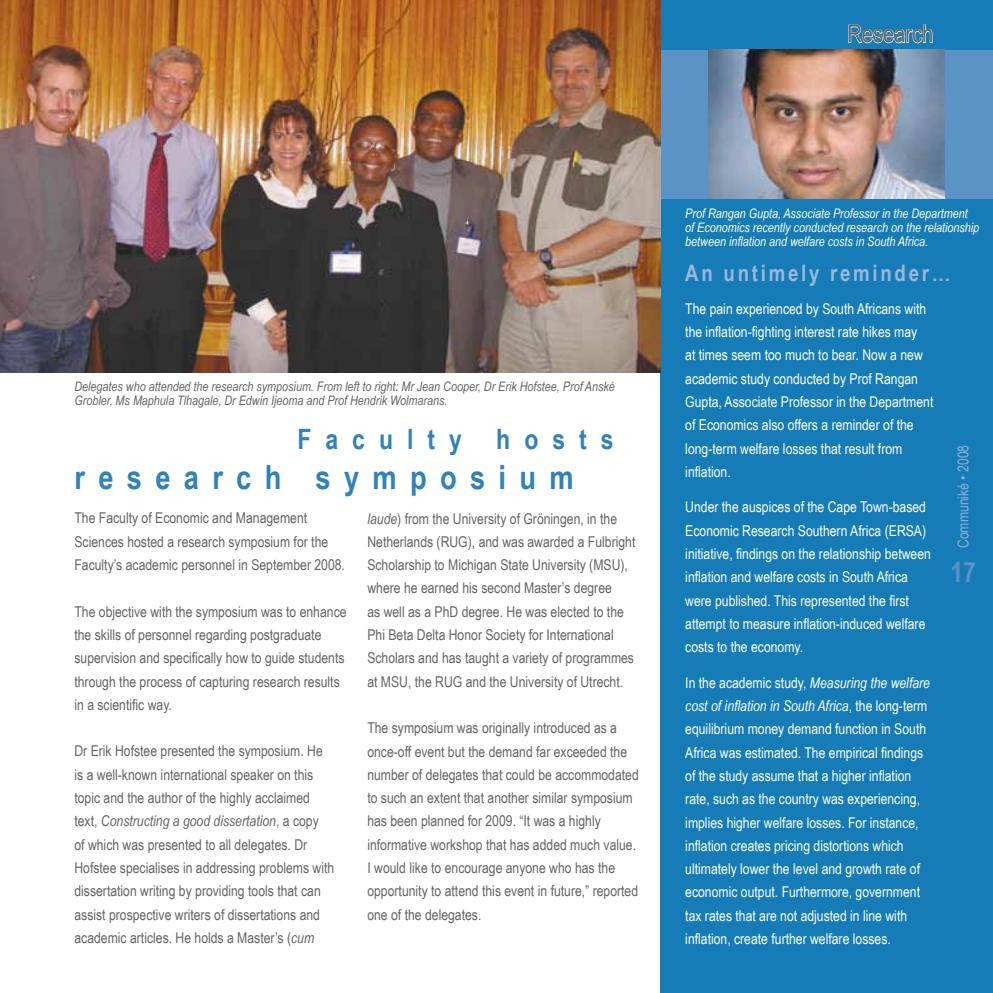
<style>
.page{position:relative;width:993px;height:993px;background:#fff}
.page>*{position:absolute;margin:0;border:0;box-sizing:border-box;transform-origin:0 0}
.t1{font:700 33.25px "Arial Narrow";letter-spacing:.4em;color:#2f82bb}
.t2{font:700 28px "Arial Narrow";letter-spacing:.5em;color:#2f82bb}
.t3{font:700 28px "Arial Narrow";color:#5c93c6}
.t4{font:24.5px "Arial Narrow";color:#636466}
.t5{font:700 22.75px "Arial Narrow";letter-spacing:.12em;color:#9ab7da}
.t6{font:14.88px/23.3px "Arial Narrow";color:#636466}
.t7{font:14.88px/23.3px "Arial Narrow";color:#fff}
.t8{font:14.88px "Arial Narrow";color:#8dafd6}
.t9{font:italic 13.12px/14px "Arial Narrow";color:#636466}
.t10{font:italic 13.12px/14px "Arial Narrow";color:#fff}
.s1{font-style:italic}
</style>
<div class="page">
<div style="left:660px;top:0;width:332px;height:992px;background:#157cb7"></div>
<div style="left:640px;top:50px;width:352px;height:148px;background:#5c93c6"></div>
<img style="left:708px;top:50px;width:236px;height:148px">
<img style="left:0;top:0;width:660px;height:372px">
<svg style="left:848px;top:24px;width:84px;height:19px"></svg>
<h3 class="t4" style="left:847px;top:16px;width:87px">Research</h3>
<p class="t9" style="left:74px;top:379px;width:541px">Delegates who attended the research symposium. From left to right: Mr Jean Cooper, Dr Erik Hofstee, Prof Anské<br>Grobler, Ms Maphula Tlhagale, Dr Edwin Ijeoma and Prof Hendrik Wolmarans.</p>
<h2 class="t2" style="left:297px;top:418px;width:318px">Faculty hosts</h2>
<h1 class="t1" style="left:74px;top:452px;width:500px">research symposium</h1>
<p class="t6" style="left:74px;top:506px;width:272px">The Faculty of Economic and Management<br>Sciences hosted a research symposium for the<br>Faculty’s academic personnel in September 2008.</p>
<p class="t6" style="left:74px;top:599px;width:273px">The objective with the symposium was to enhance the skills of personnel regarding postgraduate supervision and specifically how to guide students through the process of capturing research results in a scientific way.</p>
<p class="t6" style="left:74px;top:738px;width:261px">Dr Erik Hofstee presented the symposium. He is a well-known international speaker on this topic and the author of the highly acclaimed text, <span class="s1">Constructing a good dissertation</span>, a copy<br>of which was presented to all delegates. Dr Hofstee specialises in addressing problems with dissertation writing by providing tools that can assist prospective writers of dissertations and academic articles. He holds a Master’s (<span class="s1">cum</span></p>
<p class="t6" style="left:367px;top:506px;width:269px"><span class="s1">laude</span>) from the University of Gröningen, in the Netherlands (RUG), and was awarded a Fulbright Scholarship to Michigan State University (MSU), where he earned his second Master’s degree<br>as well as a PhD degree. He was elected to the Phi Beta Delta Honor Society for International Scholars and has taught a variety of programmes at MSU, the RUG and the University of Utrecht.</p>
<p class="t6" style="left:367px;top:715px;width:273px">The symposium was originally introduced as a once-off event but the demand far exceeded the number of delegates that could be accommodated to such an extent that another similar symposium has been planned for 2009. “It was a highly informative workshop that has added much value.<br>I would like to encourage anyone who has the opportunity to attend this event in future,” reported one of the delegates.</p>
<p class="t10" style="left:685px;top:206px;width:295px">Prof Rangan Gupta, Associate Professor in the Department of Economics recently conducted research on the relationship between inflation and welfare costs in South Africa.</p>
<h3 class="t5" style="left:685px;top:256px;width:267px">An untimely reminder…</h3>
<p class="t7" style="left:685px;top:296px;width:249px">The pain experienced by South Africans with the inflation-fighting interest rate hikes may<br>at times seem too much to bear. Now a new academic study conducted by Prof Rangan Gupta, Associate Professor in the Department of Economics also offers a reminder of the long-term welfare losses that result from inflation.</p>
<p class="t7" style="left:685px;top:494px;width:247px">Under the auspices of the Cape Town-based Economic Research Southern Africa (ERSA) initiative, findings on the relationship between inflation and welfare costs in South Africa were published. This represented the first attempt to measure inflation-induced welfare costs to the economy.</p>
<p class="t7" style="left:685px;top:670px;width:246px">In the academic study, <span class="s1">Measuring the welfare cost of inflation in South Africa</span>, the long-term equilibrium money demand function in South Africa was estimated. The empirical findings of the study assume that a higher inflation rate, such as the country was experiencing, implies higher welfare losses. For instance, inflation creates pricing distortions which ultimately lower the level and growth rate of economic output. Furthermore, government tax rates that are not adjusted in line with inflation, create further welfare losses.</p>
<p class="t8" style="left:952px;top:548px;width:105px;rotate:-90deg">Communiké • 2008</p>
<h2 class="t3" style="left:950px;top:550px;width:27px">17</h2>
</div>
